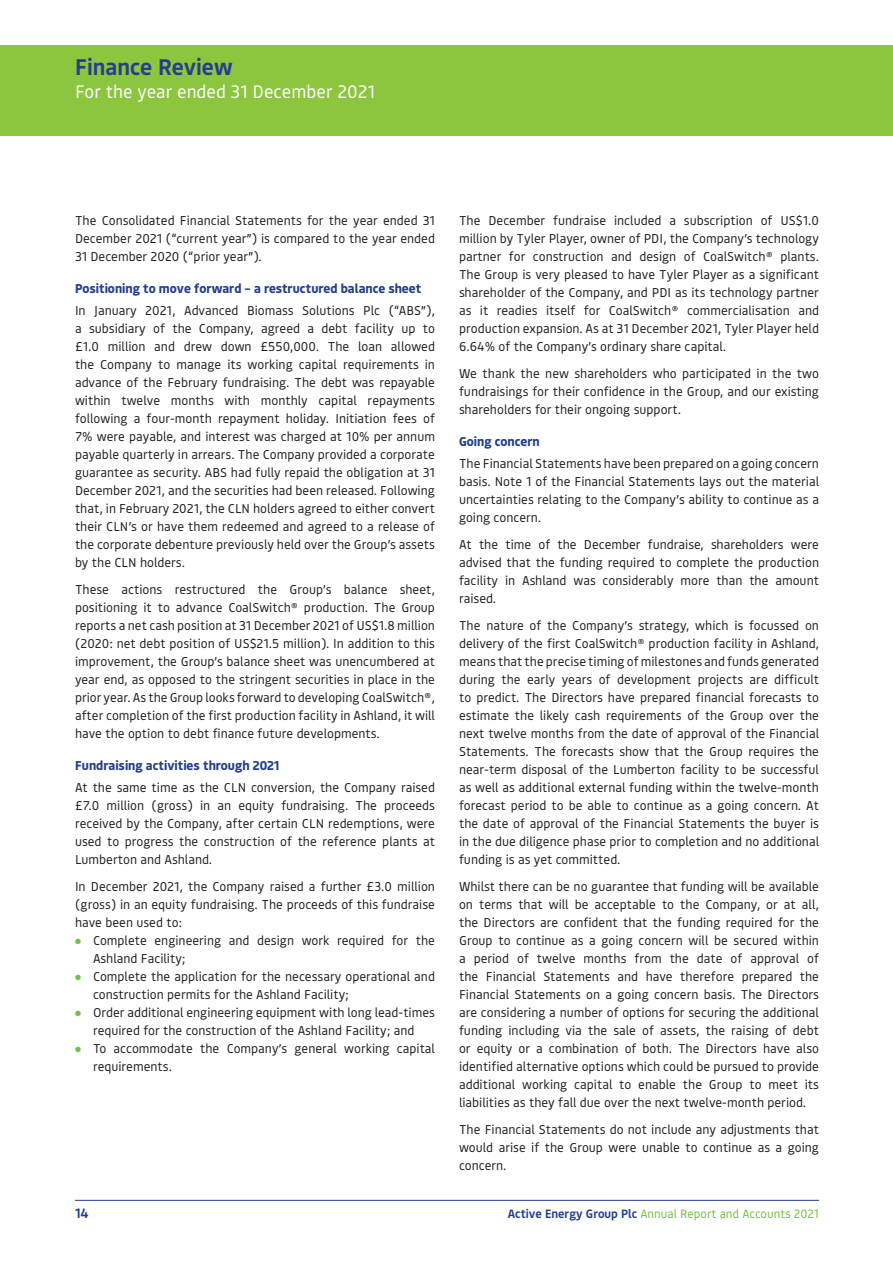
<style>
.page{position:relative;width:893px;height:1263px;background:#fff}
.page>*{position:absolute;margin:0;border:0;box-sizing:border-box;transform-origin:0 0}
.t1{font:600 22.5px "Bould";color:#253f8e}
.t2{font:18px "Bould";color:#fff}
.t3{font:600 13.5px "Bould";color:#253f8e}
.t4{font:12.75px/18px "Bould";color:#231f20;text-align:justify}
.t5{font:700 12.75px "Bould";color:#253f8e}
.t6{font:12px "Bould";color:#71bf44}
.s1{color:#71bf44}
.s2{font-weight:600;color:#253f8e}
</style>
<div class="page">
<div style="left:0;top:45px;width:893px;height:90px;background:#8bc63e"></div>
<hr style="left:75px;top:1200px;width:744px;height:1px;background:#253f8e">
<h1 class="t1" style="left:75px;top:57px;width:159px">Finance Review</h1>
<h2 class="t2" style="left:75px;top:83px;width:302px">For the year ended 31 December 2021</h2>
<p class="t4" style="left:75px;top:212px;width:362px">The Consolidated Financial Statements for the year ended 31<br>December 2021 (“current year”) is compared to the year ended 31 December 2020 (“prior year”).</p>
<p class="t5" style="left:75px;top:282px;width:348px">Positioning to move forward – a restructured balance sheet</p>
<p class="t4" style="left:75px;top:301px;width:362px">In January 2021, Advanced Biomass Solutions Plc (“ABS”), a subsidiary of the Company, agreed a debt facility up to £1.0 million and drew down £550,000. The loan allowed the Company to manage its working capital requirements in advance of the February fundraising. The debt was repayable within twelve months with monthly capital repayments following a four-month repayment holiday. Initiation fees of 7% were payable, and interest was charged at 10% per annum payable quarterly in arrears. The Company provided a corporate guarantee as security. ABS had fully repaid the obligation at 31<br>December 2021, and the securities had been released. Following that, in February 2021, the CLN holders agreed to either convert their CLN’s or have them redeemed and agreed to a release of the corporate debenture previously held over the Group’s assets by the CLN holders.</p>
<p class="t4" style="left:75px;top:581px;width:362px">These actions restructured the Group’s balance sheet, positioning it to advance CoalSwitch® production. The Group reports a net cash position at 31 December 2021 of US$1.8 million (2020: net debt position of US$21.5 million). In addition to this improvement, the Group’s balance sheet was unencumbered at year end, as opposed to the stringent securities in place in the prior year. As the Group looks forward to developing CoalSwitch®, after completion of the first production facility in Ashland, it will have the option to debt finance future developments.</p>
<p class="t5" style="left:75px;top:759px;width:206px">Fundraising activities through 2021</p>
<p class="t4" style="left:75px;top:779px;width:362px">At the same time as the CLN conversion, the Company raised £7.0 million (gross) in an equity fundraising. The proceeds received by the Company, after certain CLN redemptions, were used to progress the construction of the reference plants at Lumberton and Ashland.</p>
<p class="t4" style="left:75px;top:878px;width:361px">In December 2021, the Company raised a further £3.0 million (gross) in an equity fundraising. The proceeds of this fundraise have been used to:</p>
<p class="t4" style="left:93px;top:932px;width:343px;text-indent:-18px"><span class="s1">●</span> Complete engineering and design work required for the<br>Ashland Facility;</p>
<p class="t4" style="left:93px;top:968px;width:344px;text-indent:-18px"><span class="s1">●</span> Complete the application for the necessary operational and construction permits for the Ashland Facility;</p>
<p class="t4" style="left:75px;top:1004px;width:361px;text-align:center"><span class="s1">●</span> Order additional engineering equipment with long lead-times required for the construction of the Ashland Facility; and</p>
<p class="t4" style="left:93px;top:1040px;width:344px;text-indent:-18px"><span class="s1">●</span> To accommodate the Company’s general working capital requirements.</p>
<p class="t4" style="left:459px;top:212px;width:362px">The December fundraise included a subscription of US$1.0 million by Tyler Player, owner of PDI, the Company’s technology partner for construction and design of CoalSwitch® plants.<br>The Group is very pleased to have Tyler Player as a significant shareholder of the Company, and PDI as its technology partner as it readies itself for CoalSwitch® commercialisation and production expansion. As at 31 December 2021, Tyler Player held 6.64% of the Company’s ordinary share capital.</p>
<p class="t4" style="left:459px;top:365px;width:362px">We thank the new shareholders who participated in the two fundraisings for their confidence in the Group, and our existing shareholders for their ongoing support.</p>
<p class="t5" style="left:459px;top:435px;width:82px">Going concern</p>
<p class="t4" style="left:459px;top:455px;width:362px">The Financial Statements have been prepared on a going concern basis. Note 1 of the Financial Statements lays out the material uncertainties relating to the Company’s ability to continue as a going concern.</p>
<p class="t4" style="left:459px;top:536px;width:362px">At the time of the December fundraise, shareholders were advised that the funding required to complete the production facility in Ashland was considerably more than the amount raised.</p>
<p class="t4" style="left:459px;top:617px;width:362px">The nature of the Company’s strategy, which is focussed on delivery of the first CoalSwitch® production facility in Ashland, means that the precise timing of milestones and funds generated during the early years of development projects are difficult to predict. The Directors have prepared financial forecasts to estimate the likely cash requirements of the Group over the next twelve months from the date of approval of the Financial Statements. The forecasts show that the Group requires the near-term disposal of the Lumberton facility to be successful as well as additional external funding within the twelve-month forecast period to be able to continue as a going concern. At the date of approval of the Financial Statements the buyer is in the due diligence phase prior to completion and no additional funding is as yet committed.</p>
<p class="t4" style="left:459px;top:878px;width:362px">Whilst there can be no guarantee that funding will be available on terms that will be acceptable to the Company, or at all, the Directors are confident that the funding required for the Group to continue as a going concern will be secured within a period of twelve months from the date of approval of the Financial Statements and have therefore prepared the Financial Statements on a going concern basis. The Directors are considering a number of options for securing the additional funding including via the sale of assets, the raising of debt or equity or a combination of both. The Directors have also identified alternative options which could be pursued to provide additional working capital to enable the Group to meet its liabilities as they fall due over the next twelve-month period.</p>
<p class="t4" style="left:459px;top:1121px;width:361px">The Financial Statements do not include any adjustments that would arise if the Group were unable to continue as a going concern.</p>
<p class="t3" style="left:75px;top:1207px;width:15px">14</p>
<p class="t6" style="left:508px;top:1208px;width:313px"><span class="s2">Active Energy Group Plc</span> Annual Report and Accounts 2021</p>
</div>
